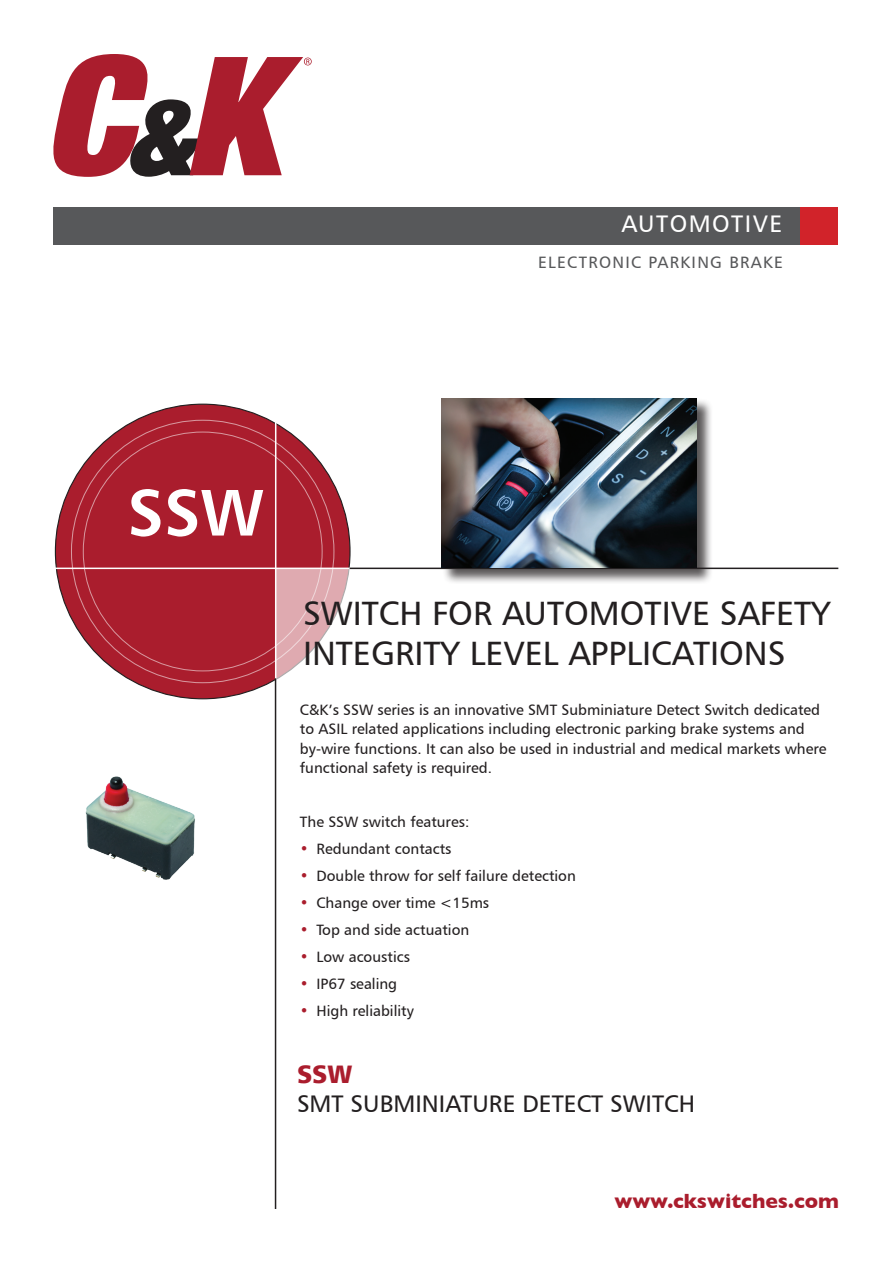
<style>
.page{position:relative;width:893px;height:1263px;background:#fff}
.page>*{position:absolute;margin:0;border:0;box-sizing:border-box;transform-origin:0 0}
.t1{font:65.55px "Humanist 777 BT Bold B";color:#fff}
.t2{font:33.75px/40.5px "Humanist 777 BT Roman B";color:#231f20}
.t3{font:25.35px "Humanist 777 BT Black B";color:#aa1d2d}
.t4{font:24px "Humanist 777 BT Roman B";color:#231f20}
.t5{font:24px "Humanist 777 BT Roman B";letter-spacing:.06em;color:#fff}
.t6{font:700 21px "Gill Sans";color:#aa1d2d}
.t7{font:16.5px "Humanist 777 BT Roman B";letter-spacing:.08em;color:#57585a}
.t8{font:15px/19.5px "Humanist 777 BT Roman B";color:#231f20}
.s1{color:#aa1d2d}
</style>
<div class="page">
<svg style="left:53px;top:54px;width:259px;height:123px"></svg>
<div style="left:53px;top:207px;width:749px;height:37px;background:#57585a"></div>
<div style="left:800px;top:207px;width:38px;height:37px;background:#d1232a"></div>
<div style="left:55px;top:404px;width:295px;height:295px;background:#aa1d2d;border-radius:50%"></div>
<svg style="left:71px;top:420px;width:263px;height:263px"></svg>
<div style="left:83px;top:432px;width:239px;height:239px;background:#aa1d2d;border-radius:50%"></div>
<hr style="left:275px;top:288px;width:1px;height:846px;background:#fff">
<hr style="left:0;top:568px;width:848px;height:1px;background:#fff">
<svg style="left:276px;top:568px;width:95px;height:123px"></svg>
<hr style="left:275px;top:678px;width:1px;height:531px;background:#231f20">
<hr style="left:350px;top:568px;width:488px;height:1px;background:#231f20">
<div style="left:442px;top:399px;width:271px;height:185px;background:#231f20;opacity:.75"></div>
<img style="left:442px;top:398px;width:255px;height:170px">
<img style="left:85px;top:776px;width:110px;height:104px">
<h3 class="t5" style="left:621px;top:209px;width:162px">AUTOMOTIVE</h3>
<p class="t7" style="left:538px;top:252px;width:247px">ELECTRONIC PARKING BRAKE</p>
<h1 class="t1" style="left:127px;top:471px;width:138px">SSW</h1>
<h2 class="t2" style="left:303px;top:592px;width:529px">SWITCH FOR AUTOMOTIVE SAFETY<br>INTEGRITY LEVEL APPLICATIONS</h2>
<p class="t8" style="left:300px;top:700px;width:528px">C&amp;K’s SSW series is an innovative SMT Subminiature Detect Switch dedicated to ASIL related applications including electronic parking brake systems and by-wire functions. It can also be used in industrial and medical markets where functional safety is required.</p>
<p class="t8" style="left:300px;top:812px;width:171px">The SSW switch features:</p>
<p class="t8" style="left:300px;top:839px;width:153px"><span class="s1">•</span> Redundant contacts</p>
<p class="t8" style="left:300px;top:866px;width:277px"><span class="s1">•</span> Double throw for self failure detection</p>
<p class="t8" style="left:300px;top:893px;width:191px"><span class="s1">•</span> Change over time &lt;15ms</p>
<p class="t8" style="left:300px;top:920px;width:171px"><span class="s1">•</span> Top and side actuation</p>
<p class="t8" style="left:300px;top:947px;width:112px"><span class="s1">•</span> Low acoustics</p>
<p class="t8" style="left:300px;top:974px;width:99px"><span class="s1">•</span> IP67 sealing</p>
<p class="t8" style="left:300px;top:1001px;width:115px"><span class="s1">•</span> High reliability</p>
<h3 class="t3" style="left:297px;top:1057px;width:57px">SSW</h3>
<h3 class="t4" style="left:297px;top:1088px;width:400px">SMT SUBMINIATURE DETECT SWITCH</h3>
<h3 class="t6" style="left:614px;top:1189px;width:226px">www.ckswitches.com</h3>
</div>
